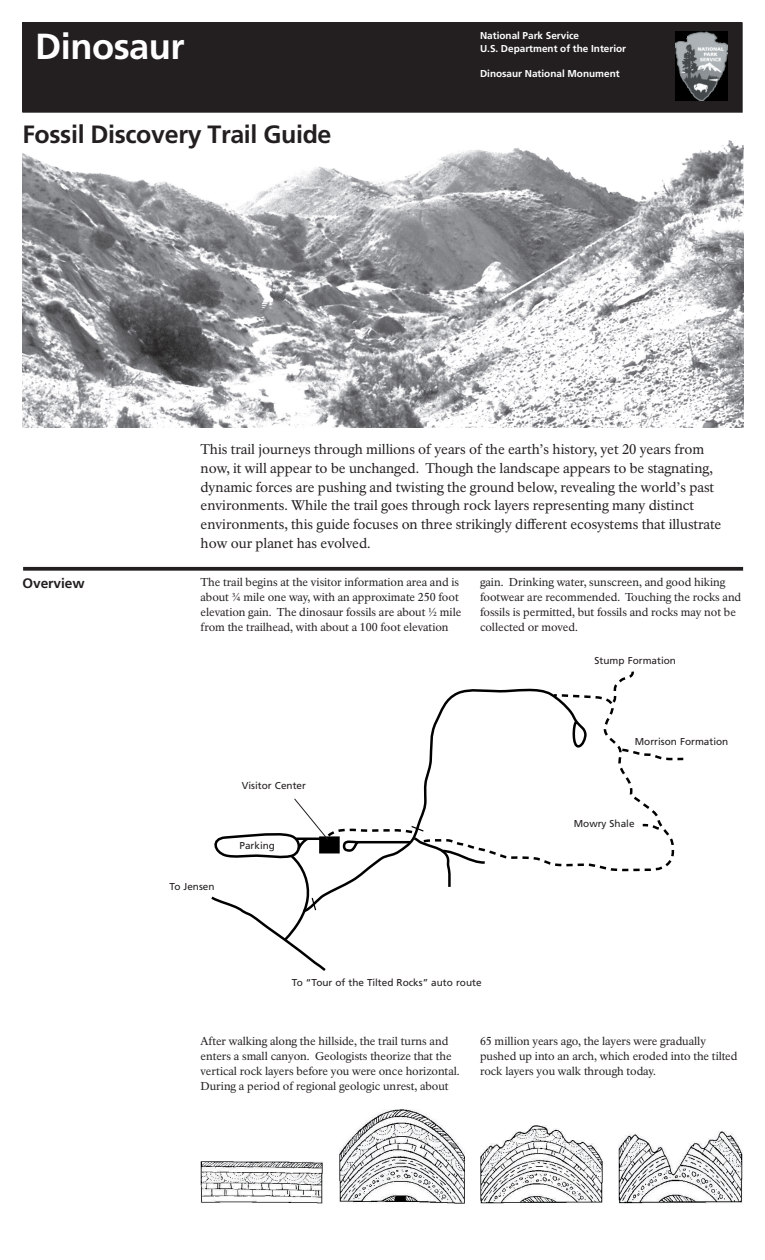
<style>
.page{position:relative;width:765px;height:1260px;background:#fff}
.page>*{position:absolute;margin:0;border:0;box-sizing:border-box;transform-origin:0 0}
.t1{font:700 36.25px "Frutiger LT Std";letter-spacing:-.015em;color:#fff}
.t2{font:700 25px "Frutiger LT Std";letter-spacing:-.015em;color:#231f20}
.t3{font:13.75px/18.8px "NPS Rawlinson OT";letter-spacing:-.005em;color:#231f20}
.t4{font:700 13.75px "Frutiger LT Std";letter-spacing:-.005em;color:#231f20}
.t5{font:11.25px/15px "NPS Rawlinson OT";letter-spacing:-.005em;color:#231f20}
.t6{font:10px "Frutiger LT Std";color:#231f20}
.t7{font:700 10px/12.5px "Frutiger LT Std";color:#fff}
</style>
<div class="page">
<svg style="left:455px;top:688px;width:96px;height:5px"></svg>
<svg style="left:423px;top:693px;width:252px;height:179px"></svg>
<svg style="left:640px;top:822px;width:22px;height:9px"></svg>
<svg style="left:610px;top:671px;width:25px;height:34px"></svg>
<svg style="left:620px;top:747px;width:64px;height:16px"></svg>
<svg style="left:23px;top:567px;width:720px;height:4px;background:#343131"></svg>
<div style="left:23px;top:23px;width:719px;height:89px;background:#231f20"></div>
<div style="left:22px;top:22px;width:720px;height:90px;border:1px solid #231f20"></div>
<img style="left:201px;top:1162px;width:122px;height:41px">
<img style="left:339px;top:1110px;width:126px;height:94px">
<img style="left:480px;top:1125px;width:122px;height:79px">
<img style="left:619px;top:1131px;width:123px;height:73px">
<svg style="left:211px;top:798px;width:276px;height:173px"></svg>
<img style="left:23px;top:140px;width:720px;height:288px">
<img style="left:675px;top:32px;width:53px;height:68px">
<h1 class="t1" style="left:35px;top:25px;width:151px">Dinosaur</h1>
<p class="t7" style="left:480px;top:29px;width:148px">National Park Service<br>U.S. Department of the Interior</p>
<p class="t7" style="left:480px;top:67px;width:141px">Dinosaur National Monument</p>
<h2 class="t2" style="left:22px;top:119px;width:310px">Fossil Discovery Trail Guide</h2>
<p class="t3" style="left:201px;top:440px;width:522px">This trail journeys through millions of years of the earth’s history, yet 20 years from now, it will appear to be unchanged. Though the landscape appears to be stagnating, dynamic forces are pushing and twisting the ground below, revealing the world’s past environments. While the trail goes through rock layers representing many distinct environments, this guide focuses on three strikingly different ecosystems that illustrate how our planet has evolved.</p>
<p class="t5" style="left:201px;top:575px;width:262px">The trail begins at the visitor information area and is about ¾ mile one way, with an approximate 250 foot elevation gain. The dinosaur fossils are about ½ mile from the trailhead, with about a 100 foot elevation</p>
<p class="t4" style="left:22px;top:576px;width:64px">Overview</p>
<p class="t5" style="left:480px;top:575px;width:263px">gain. Drinking water, sunscreen, and good hiking footwear are recommended. Touching the rocks and fossils is permitted, but fossils and rocks may not be collected or moved.</p>
<p class="t6" style="left:595px;top:654px;width:83px">Stump Formation</p>
<p class="t6" style="left:170px;top:881px;width:47px">To Jensen</p>
<p class="t6" style="left:242px;top:780px;width:66px">Visitor Center</p>
<p class="t6" style="left:239px;top:839px;width:37px">Parking</p>
<p class="t6" style="left:292px;top:976px;width:191px">To “Tour of the Tilted Rocks” auto route</p>
<p class="t6" style="left:635px;top:735px;width:95px">Morrison Formation</p>
<p class="t6" style="left:574px;top:818px;width:62px">Mowry Shale</p>
<p class="t5" style="left:201px;top:1034px;width:261px">After walking along the hillside, the trail turns and enters a small canyon. Geologists theorize that the vertical rock layers before you were once horizontal.<br>During a period of regional geologic unrest, about</p>
<p class="t5" style="left:480px;top:1034px;width:259px">65 million years ago, the layers were gradually pushed up into an arch, which eroded into the tilted rock layers you walk through today.</p>
</div>
